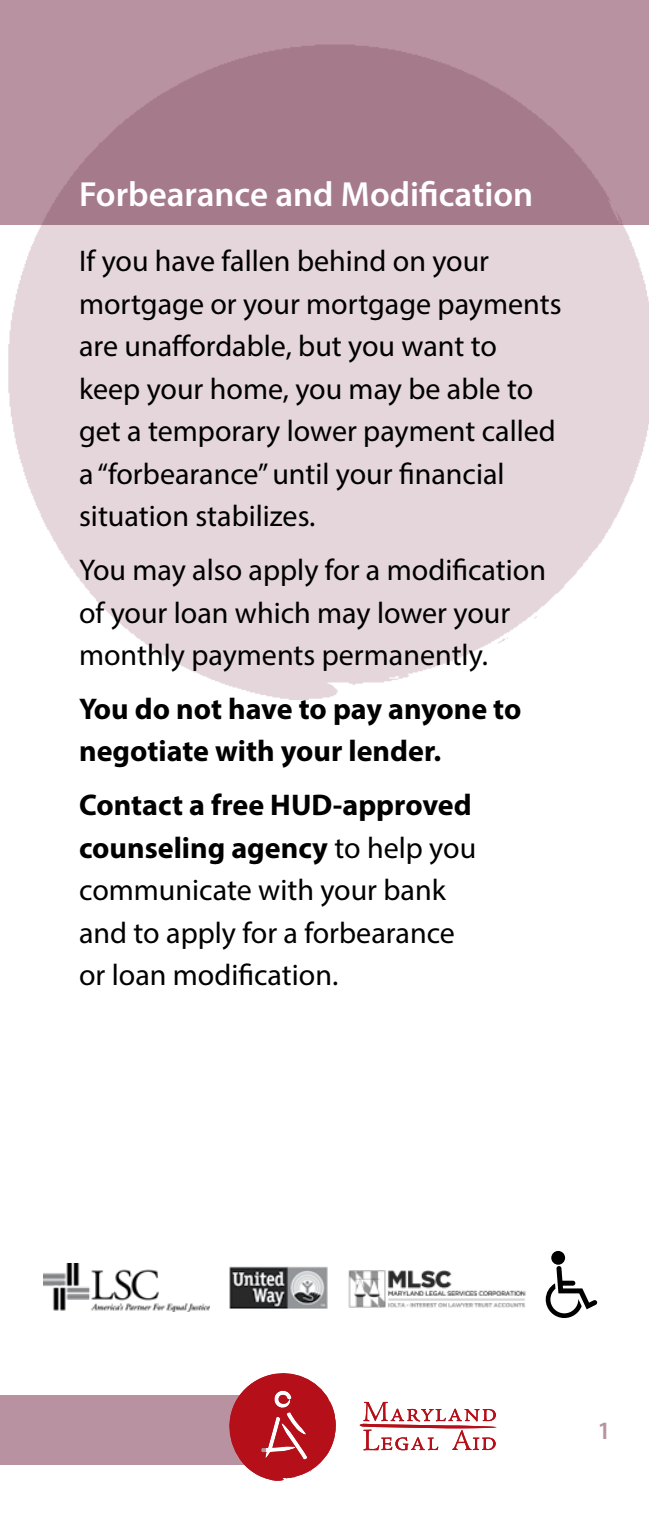
<style>
.page{position:relative;width:649px;height:1530px;background:#fff}
.page>*{position:absolute;margin:0;border:0;box-sizing:border-box;transform-origin:0 0}
.Panel_heading_white{font:600 35px "Myriad Pro";color:#fff}
.body_copy{font:30px/42.5px "Myriad Pro";color:#000}
.body_copy-2{font:700 30px/42.5px "Myriad Pro";color:#000}
.t1{font:600 25px "Myriad Pro";color:#b992a1}
.s1{font-weight:700}
</style>
<div class="page">
<div style="left:0;top:1395px;width:265px;height:69px;background:#b992a1"></div>
<div style="left:0;top:0;width:648px;height:225px;background:linear-gradient(to right,#af8796,#ae8594)"></div>
<img style="left:43px;top:1263px;width:166px;height:48px">
<img style="left:229px;top:1266px;width:98px;height:43px">
<img style="left:348px;top:1270px;width:178px;height:38px">
<div style="left:550px;top:1251px;width:14px;height:14px;background:#000;border-radius:50%"></div>
<svg style="left:545px;top:1266px;width:52px;height:52px"></svg>
<svg style="left:224px;top:1373px;width:111px;height:108px"></svg>
<svg style="left:359px;top:1402px;width:138px;height:48px"></svg>
<p class="Panel_heading_white" style="left:79px;top:172px;width:455px">Forbearance and Modification</p>
<p class="body_copy" style="left:79px;top:239px;width:483px">If you have fallen behind on your mortgage or your mortgage payments are unaffordable, but you want to keep your home, you may be able to get a temporary lower payment called a “forbearance” until your financial situation stabilizes.</p>
<p class="body_copy" style="left:79px;top:548px;width:468px">You may also apply for a modification of your loan which may lower your monthly payments permanently.</p>
<p class="body_copy-2" style="left:79px;top:686px;width:443px">You do not have to pay anyone to negotiate with your lender.</p>
<p class="body_copy" style="left:79px;top:783px;width:398px"><span class="s1">Contact a free HUD-approved counseling agency</span> to help you communicate with your bank and to apply for a forbearance or loan modification.</p>
<p class="t1" style="left:597px;top:1415px;width:15px">1</p>
</div>
